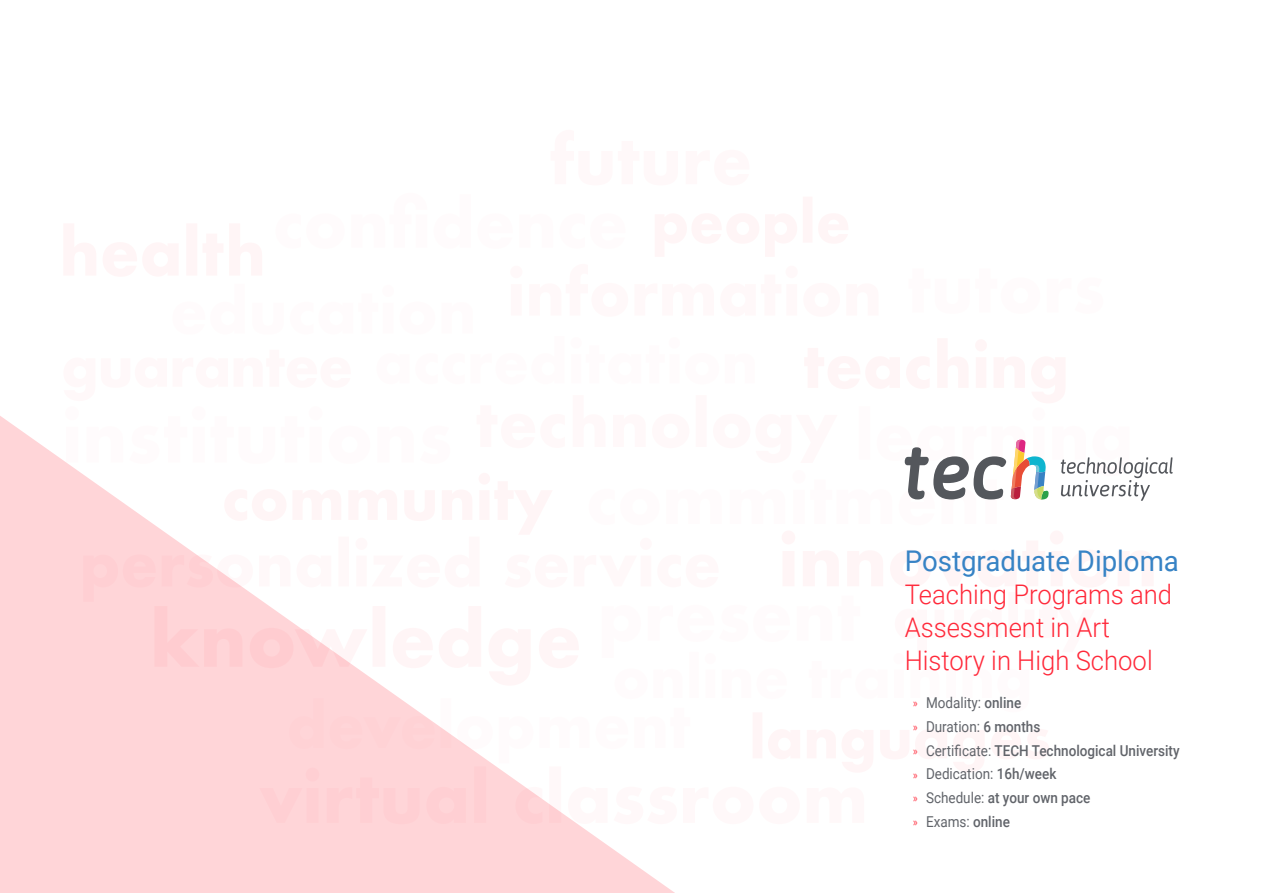
<style>
.page{position:relative;width:1263px;height:893px;background:#fff}
.page>*{position:absolute;margin:0;border:0;box-sizing:border-box;transform-origin:0 0}
.t1{font:28.5px "Roboto";color:#3783c5}
.t2{font:300 27px/33px "Roboto";color:#ff293a;scale:.95 1}
.t3{font:500 15px/23.7px "Roboto";color:#61646a;scale:.9 1}
.s1{font-family:"Myriad Pro";font-weight:400;font-size:12px;color:#ff293a}
.s2{font-weight:400}
</style>
<div class="page">
<div style="left:0;top:416px;width:675px;height:477px;background:#ffd5d8"></div>
<svg style="left:63px;top:416px;width:1110px;height:408px"></svg>
<h1 class="t1" style="left:905px;top:541px;width:276px">Postgraduate Diploma</h1>
<h2 class="t2" style="left:905px;top:577px;width:283px">Teaching Programs and<br>Assessment in Art<br>History in High School</h2>
<p class="t3" style="left:913px;top:690px;width:297px"><span class="s1">»</span> <span class="s2">Modality:</span> online<br><span class="s1">»</span> <span class="s2">Duration:</span> 6 months<br><span class="s1">»</span> <span class="s2">Certificate:</span> TECH Technological University <span class="s1">»</span> <span class="s2">Dedication:</span> 16h/week<br><span class="s1">»</span> <span class="s2">Schedule:</span> at your own pace<br><span class="s1">»</span> <span class="s2">Exams:</span> online</p>
</div>
